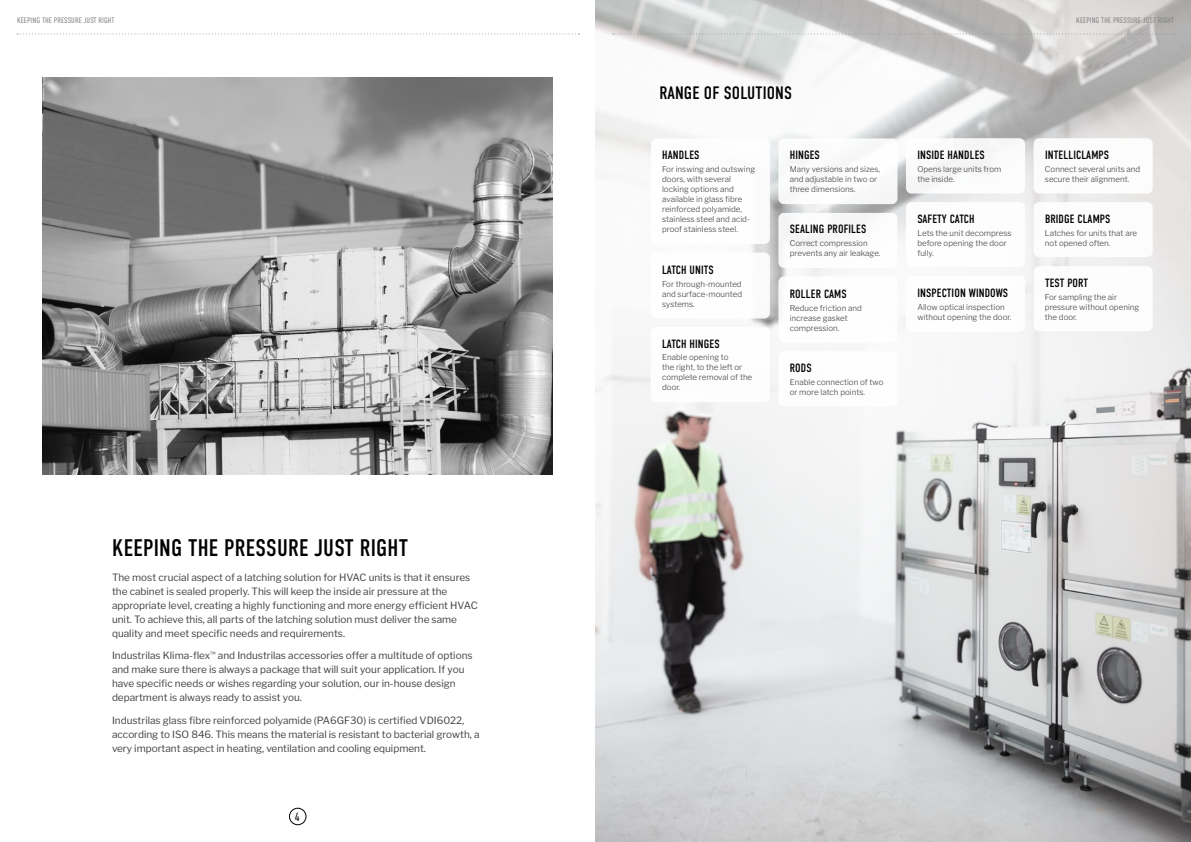
<style>
.page{position:relative;width:1191px;height:842px;background:#fff}
.page>*{position:absolute;margin:0;border:0;box-sizing:border-box;transform-origin:0 0}
.t1{font:24px "DIN Condensed";letter-spacing:.01em;color:#000}
.t2{font:18px "DIN Condensed";letter-spacing:.01em;color:#000}
.t3{font:12px "DIN Condensed";letter-spacing:.01em;color:#000}
.t4{font:300 12px "DIN Condensed";color:#000}
.t5{font:10px/14px "Libre Franklin";color:#414042}
.t6{font:300 8px/10px "Libre Franklin";color:#414042}
.t7{font:300 8px "DIN Condensed";letter-spacing:.01em;color:#808080}
</style>
<div class="page">
<img style="left:595px;top:0;width:596px;height:842px">
<img style="left:43px;top:77px;width:510px;height:397px">
<svg style="left:17px;top:34px;width:562px;height:1px"></svg>
<svg style="left:613px;top:34px;width:562px;height:1px"></svg>
<div style="left:651px;top:139px;width:119px;height:105px;background:#fff;border-radius:6px"></div>
<div style="left:651px;top:252px;width:119px;height:66px;background:#fff;border-radius:6px"></div>
<div style="left:651px;top:327px;width:119px;height:75px;background:#fff;border-radius:6px"></div>
<div style="left:778px;top:138px;width:119px;height:66px;background:#fff;border-radius:6px"></div>
<div style="left:778px;top:213px;width:119px;height:55px;background:#fff;border-radius:6px"></div>
<div style="left:1033px;top:138px;width:119px;height:56px;background:#fff;border-radius:6px"></div>
<div style="left:778px;top:276px;width:119px;height:67px;background:#fff;border-radius:6px"></div>
<div style="left:778px;top:351px;width:119px;height:55px;background:#fff;border-radius:6px"></div>
<div style="left:906px;top:202px;width:119px;height:65px;background:#fff;border-radius:6px"></div>
<div style="left:906px;top:138px;width:119px;height:56px;background:#fff;border-radius:6px"></div>
<div style="left:1033px;top:266px;width:119px;height:65px;background:#fff;border-radius:6px"></div>
<div style="left:906px;top:276px;width:119px;height:56px;background:#fff;border-radius:6px"></div>
<div style="left:1033px;top:202px;width:119px;height:55px;background:#fff;border-radius:6px"></div>
<div style="left:289px;top:808px;width:17px;height:17px;border:1px solid #000;border-radius:50%"></div>
<p class="t7" style="left:17px;top:16px;width:99px">KEEPING THE PRESSURE JUST RIGHT</p>
<p class="t7" style="left:1076px;top:16px;width:99px">KEEPING THE PRESSURE JUST RIGHT</p>
<h1 class="t1" style="left:112px;top:534px;width:297px">KEEPING THE PRESSURE JUST RIGHT</h1>
<p class="t5" style="left:112px;top:571px;width:367px">The most crucial aspect of a latching solution for HVAC units is that it ensures the cabinet is sealed properly. This will keep the inside air pressure at the appropriate level, creating a highly functioning and more energy efficient HVAC unit. To achieve this, all parts of the latching solution must deliver the same quality and meet specific needs and requirements.</p>
<p class="t5" style="left:112px;top:649px;width:362px">Industrilas Klima-flex<sup>™</sup> and Industrilas accessories offer a multitude of options and make sure there is always a package that will suit your application. If you have specific needs or wishes regarding your solution, our in-house design department is always ready to assist you.</p>
<p class="t5" style="left:112px;top:713px;width:369px">Industrilas glass fibre reinforced polyamide (PA6GF30) is certified VDI6022, according to ISO 846. This means the material is resistant to bacterial growth, a very important aspect in heating, ventilation and cooling equipment.</p>
<p class="t4" style="left:295px;top:810px;width:6px">4</p>
<h2 class="t2" style="left:659px;top:83px;width:134px">RANGE OF SOLUTIONS</h2>
<p class="t3" style="left:662px;top:148px;width:39px">HANDLES</p>
<p class="t6" style="left:662px;top:164px;width:95px">For inswing and outswing doors, with several locking options and available in glass fibre reinforced polyamide, stainless steel and acid&shy;proof stainless steel.</p>
<p class="t3" style="left:662px;top:263px;width:53px">LATCH UNITS</p>
<p class="t6" style="left:662px;top:279px;width:82px;text-align:justify">For through-mounted and surface-mounted systems.</p>
<p class="t3" style="left:662px;top:337px;width:59px">LATCH HINGES</p>
<p class="t6" style="left:662px;top:352px;width:92px">Enable opening to<br>the right, to the left or complete removal of the door.</p>
<p class="t3" style="left:790px;top:148px;width:32px">HINGES</p>
<p class="t6" style="left:789px;top:164px;width:92px">Many versions and sizes, and adjustable in two or three dimensions.</p>
<p class="t3" style="left:790px;top:223px;width:78px">SEALING PROFILES</p>
<p class="t6" style="left:789px;top:238px;width:92px">Correct compression prevents any air leakage.</p>
<p class="t3" style="left:790px;top:287px;width:58px">ROLLER CAMS</p>
<p class="t6" style="left:789px;top:303px;width:74px">Reduce friction and increase gasket compression.</p>
<p class="t3" style="left:790px;top:361px;width:23px">RODS</p>
<p class="t6" style="left:789px;top:377px;width:95px">Enable connection of two or more latch points.</p>
<p class="t3" style="left:917px;top:148px;width:69px">INSIDE HANDLES</p>
<p class="t6" style="left:917px;top:164px;width:85px">Opens large units from the inside.</p>
<p class="t3" style="left:917px;top:212px;width:59px">SAFETY CATCH</p>
<p class="t6" style="left:917px;top:228px;width:96px">Lets the unit decompress before opening the door fully.</p>
<p class="t3" style="left:917px;top:286px;width:92px">INSPECTION WINDOWS</p>
<p class="t6" style="left:917px;top:302px;width:96px">Allow optical inspection without opening the door.</p>
<p class="t3" style="left:1045px;top:148px;width:66px">INTELLICLAMPS</p>
<p class="t6" style="left:1045px;top:164px;width:97px">Connect several units and secure their alignment.</p>
<p class="t3" style="left:1045px;top:212px;width:67px">BRIDGE CLAMPS</p>
<p class="t6" style="left:1045px;top:228px;width:94px">Latches for units that are not opened often.</p>
<p class="t3" style="left:1045px;top:276px;width:45px">TEST PORT</p>
<p class="t6" style="left:1045px;top:292px;width:96px">For sampling the air pressure without opening the door.</p>
</div>
